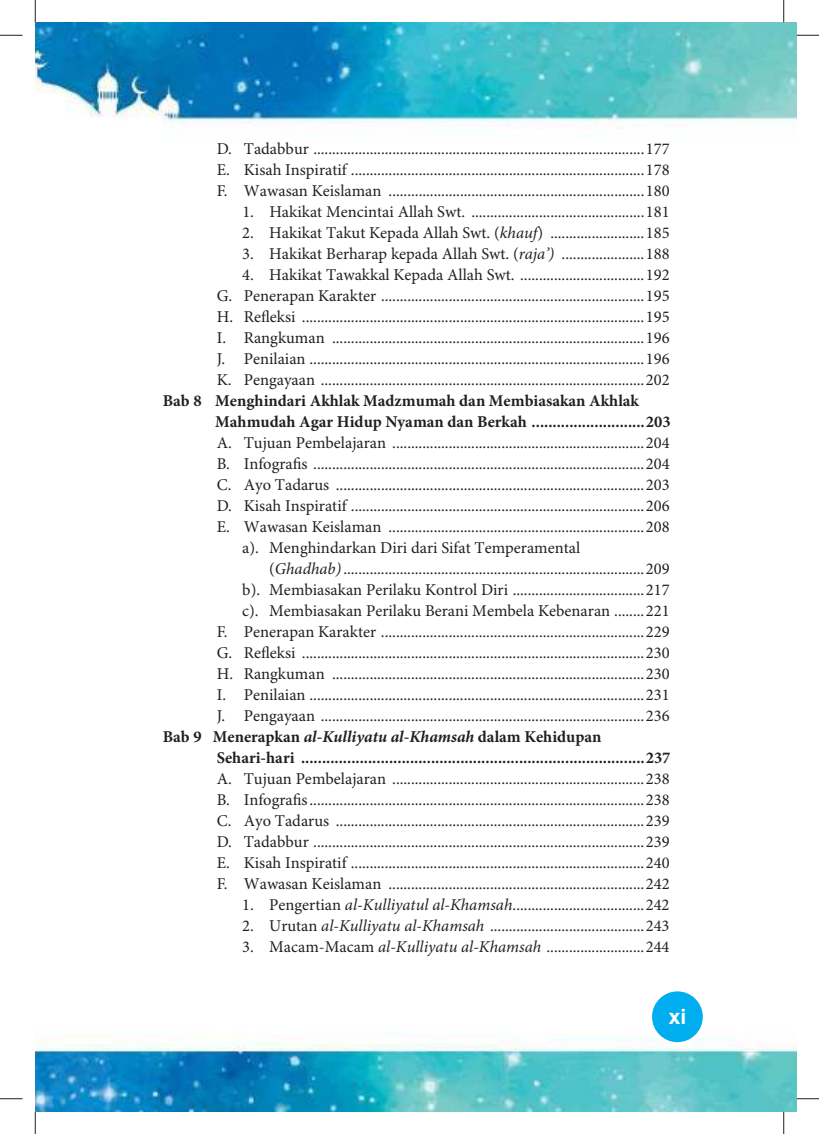
<style>
.page{position:relative;width:819px;height:1134px;background:#fff}
.page>*{position:absolute;margin:0;border:0;box-sizing:border-box;transform-origin:0 0}
.t1{font:700 21px "Arial";color:#fff}
.t2{font:16.5px/21px "Minion Pro";color:#231f20;text-align:justify}
.t3{font:700 16.5px/21px "Minion Pro";color:#231f20}
.s1{font-style:italic}
</style>
<div class="page">
<img style="left:35px;top:22px;width:761px;height:1089px">
<div style="left:650px;top:989px;width:54px;height:54px;background:#00aeef;border-radius:50%"></div>
<div style="left:649px;top:988px;width:57px;height:57px;border:3px solid #fff;border-radius:50%"></div>
<hr style="left:783px;top:0;width:2px;height:23px;background:#fff">
<svg style="left:0;top:35px;width:23px;height:1px"></svg>
<svg style="left:796px;top:35px;width:23px;height:1px"></svg>
<svg style="left:0;top:1098px;width:23px;height:1px"></svg>
<svg style="left:796px;top:1098px;width:23px;height:1px"></svg>
<svg style="left:35px;top:0;width:1px;height:23px"></svg>
<svg style="left:35px;top:1111px;width:1px;height:23px"></svg>
<svg style="left:783px;top:0;width:1px;height:23px"></svg>
<svg style="left:783px;top:1111px;width:1px;height:23px"></svg>
<p class="t2" style="left:217px;top:138px;width:454px">D. Tadabbur ........................................................................................177<br>E. Kisah Inspiratif ..............................................................................178<br>F. Wawasan Keislaman ....................................................................180</p>
<p class="t2" style="left:242px;top:201px;width:429px">1. Hakikat Mencintai Allah Swt. ..............................................181</p>
<p class="t2" style="left:242px;top:222px;width:429px">2. Hakikat Takut Kepada Allah Swt. (<span class="s1">khauf</span>) .........................185</p>
<p class="t2" style="left:242px;top:243px;width:429px">3. Hakikat Berharap kepada Allah Swt. (<span class="s1">raja’)</span> ......................188</p>
<p class="t2" style="left:217px;top:264px;width:454px;text-indent:26px">4. Hakikat Tawakkal Kepada Allah Swt. .................................192<br>G. Penerapan Karakter ......................................................................195<br>H. Refleksi ...........................................................................................195<br>I. Rangkuman ...................................................................................196<br>J. Penilaian .........................................................................................196<br>K. Pengayaan ......................................................................................202</p>
<p class="t3" style="left:215px;top:391px;width:457px;text-indent:-53px">Bab 8 Menghindari Akhlak Madzmumah dan Membiasakan Akhlak<br>Mahmudah Agar Hidup Nyaman dan Berkah ...........................203</p>
<p class="t2" style="left:217px;top:432px;width:454px">A. Tujuan Pembelajaran ...................................................................204</p>
<p class="t2" style="left:217px;top:453px;width:454px">B. Infografis ........................................................................................204</p>
<p class="t2" style="left:217px;top:474px;width:454px">C. Ayo Tadarus ..................................................................................203</p>
<p class="t2" style="left:217px;top:495px;width:454px">D. Kisah Inspiratif ..............................................................................206</p>
<p class="t2" style="left:217px;top:516px;width:454px">E. Wawasan Keislaman ....................................................................208</p>
<p class="t2" style="left:242px;top:537px;width:339px">a). Menghindarkan Diri dari Sifat Temperamental</p>
<p class="t2" style="left:269px;top:559px;width:402px">(<span class="s1">Ghadhab)</span> ................................................................................209</p>
<p class="t2" style="left:242px;top:580px;width:429px">b). Membiasakan Perilaku Kontrol Diri ...................................217</p>
<p class="t2" style="left:242px;top:601px;width:429px">c). Membiasakan Perilaku Berani Membela Kebenaran ........221</p>
<p class="t2" style="left:217px;top:622px;width:454px">F. Penerapan Karakter ......................................................................229</p>
<p class="t2" style="left:217px;top:643px;width:454px">G. Refleksi ...........................................................................................230</p>
<p class="t2" style="left:217px;top:664px;width:454px">H. Rangkuman ...................................................................................230</p>
<p class="t2" style="left:217px;top:685px;width:454px">I. Penilaian .........................................................................................231</p>
<p class="t2" style="left:217px;top:706px;width:454px">J. Pengayaan ......................................................................................236</p>
<p class="t3" style="left:163px;top:727px;width:440px">Bab 9 Menerapkan <span class="s1">al-Kulliyatu al-Khamsah</span> dalam Kehidupan</p>
<p class="t3" style="left:217px;top:748px;width:455px">Sehari-hari ..................................................................................237</p>
<p class="t2" style="left:217px;top:769px;width:454px">A. Tujuan Pembelajaran ...................................................................238<br>B. Infografis .........................................................................................238<br>C. Ayo Tadarus ..................................................................................239<br>D. Tadabbur ........................................................................................239<br>E. Kisah Inspiratif ..............................................................................240<br>F. Wawasan Keislaman ....................................................................242</p>
<p class="t2" style="left:242px;top:895px;width:429px">1. Pengertian <span class="s1">al</span>-<span class="s1">Kulliyatul al-Khamsah</span> ...................................242</p>
<p class="t2" style="left:242px;top:916px;width:429px">2. Urutan <span class="s1">al-Kulliyatu al-Khamsah</span> .........................................243</p>
<p class="t2" style="left:242px;top:937px;width:429px">3. Macam-Macam <span class="s1">al-Kulliyatu al-Khamsah</span> ..........................244</p>
<p class="t1" style="left:669px;top:1004px;width:19px">xi</p>
</div>
